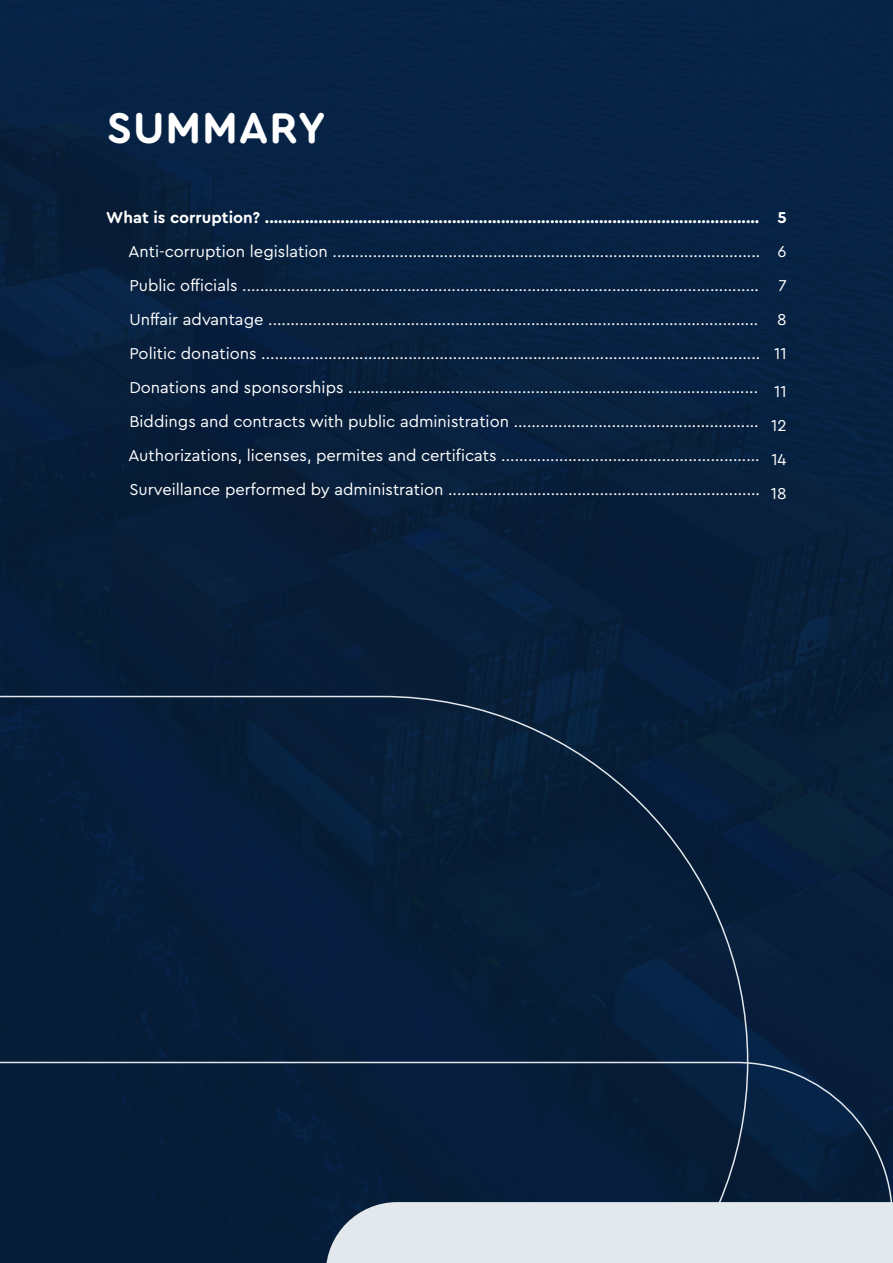
<style>
.page{position:relative;width:893px;height:1263px;background:#fff}
.page>*{position:absolute;margin:0;border:0;box-sizing:border-box;transform-origin:0 0}
.t1{font:700 45px "Cera Round Pro";letter-spacing:.02em;color:#fff}
.t2{font:16.5px "Cera Round Pro";color:#fff}
.t3{font:700 16.5px "Cera Round Pro";color:#fff}
</style>
<div class="page">
<img style="left:0;top:0;width:893px;height:1061px">
<div style="left:0;top:696px;width:748px;height:365px;background:#061d38"></div>
<svg style="left:0;top:1061px;width:893px;height:202px;background:#31445b"></svg>
<p class="t1" style="left:107px;top:96px;width:220px">SUMMARY</p>
<p class="t3" style="left:106px;top:206px;width:655px">What is corruption? ...............................................................................................................</p>
<p class="t2" style="left:129px;top:240px;width:633px">Anti-corruption legislation ................................................................................................</p>
<p class="t2" style="left:129px;top:274px;width:631px">Public officials ....................................................................................................................</p>
<p class="t2" style="left:129px;top:308px;width:630px">Unffair advantage ..............................................................................................................</p>
<p class="t2" style="left:129px;top:342px;width:632px">Politic donations ................................................................................................................</p>
<p class="t2" style="left:129px;top:376px;width:630px">Donations and sponsorships ............................................................................................</p>
<p class="t2" style="left:129px;top:410px;width:631px">Biddings and contracts with public administration .......................................................</p>
<p class="t2" style="left:129px;top:444px;width:633px">Authorizations, licenses, permites and certificats ..........................................................</p>
<p class="t2" style="left:129px;top:478px;width:632px">Surveillance performed by administration ......................................................................</p>
<p class="t3" style="left:777px;top:206px;width:11px">5</p>
<p class="t2" style="left:778px;top:240px;width:11px">6</p>
<p class="t2" style="left:778px;top:274px;width:10px">7</p>
<p class="t2" style="left:777px;top:308px;width:11px">8</p>
<p class="t2" style="left:774px;top:342px;width:14px">11</p>
<p class="t2" style="left:774px;top:380px;width:14px">11</p>
<p class="t2" style="left:771px;top:414px;width:17px">12</p>
<p class="t2" style="left:771px;top:448px;width:17px">14</p>
<p class="t2" style="left:771px;top:482px;width:17px">18</p>
</div>
